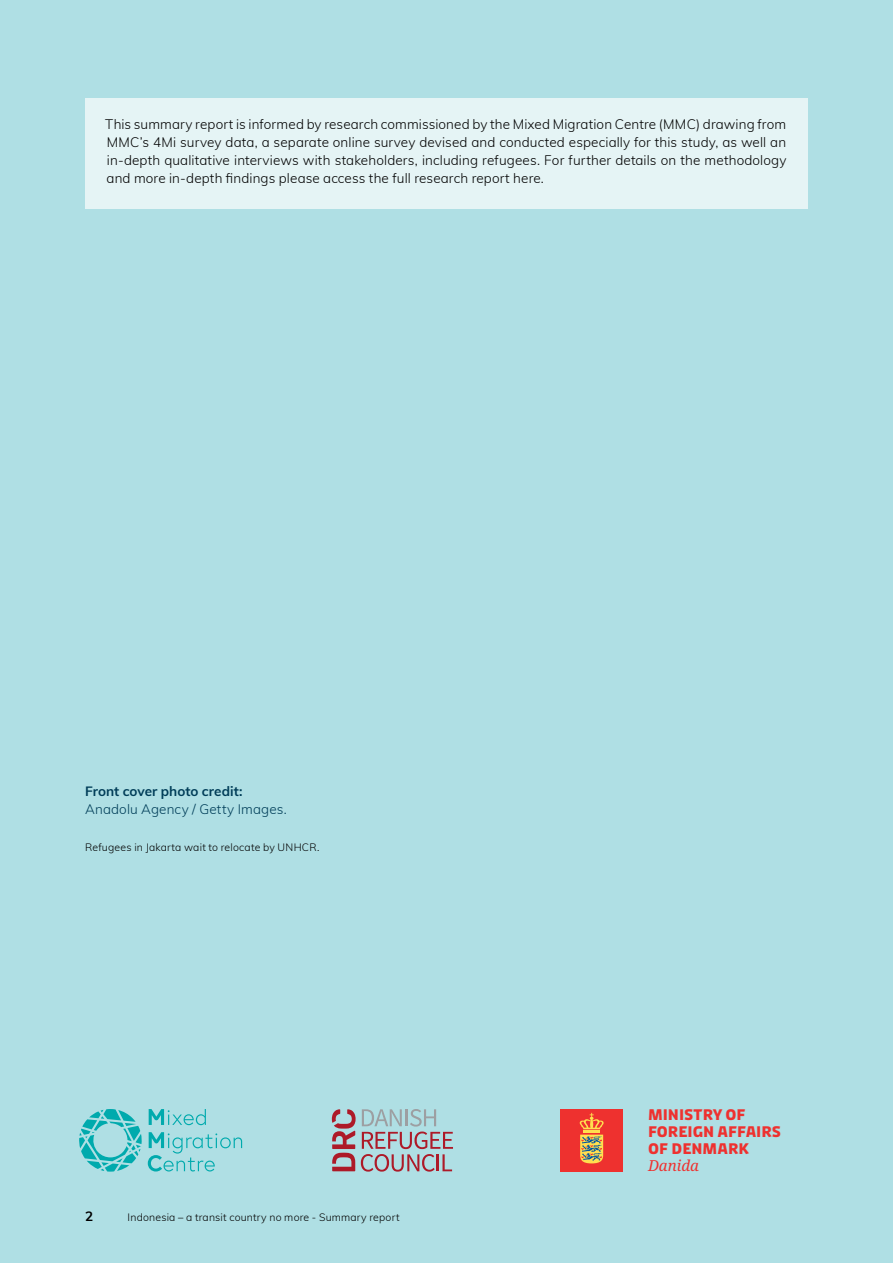
<style>
.page{position:relative;width:893px;height:1263px;background:#afdfe4}
.page>*{position:absolute;margin:0;border:0;box-sizing:border-box;transform-origin:0 0}
.t1{font:700 15.15px/16.6px "Diplomacy";color:#ee312f}
.t2{font:italic 15.15px "Noto Serif";color:#ee312f}
.t3{font:300 13.5px/18px "Muli";letter-spacing:.01em;color:#000;text-align:justify}
.t4{font:300 13.5px "Muli";letter-spacing:.01em;color:#003d58}
.t5{font:700 13.5px "Muli";color:#003d58}
.t6{font:700 13.5px "Muli";color:#000}
.t7{font:300 10.5px "Muli";letter-spacing:.02em;color:#000}
</style>
<div class="page">
<div style="left:85px;top:98px;width:723px;height:110px;background:#e5f4f5"></div>
<svg style="left:79px;top:1109px;width:63px;height:62px"></svg>
<svg style="left:149px;top:1109px;width:57px;height:16px"></svg>
<svg style="left:148px;top:1132px;width:94px;height:39px"></svg>
<svg style="left:332px;top:1109px;width:121px;height:62px"></svg>
<div style="left:560px;top:1109px;width:63px;height:62px;background:#ee312f"></div>
<svg style="left:580px;top:1113px;width:24px;height:50px"></svg>
<p class="t3" style="left:105px;top:114px;width:683px">This summary report is informed by research commissioned by the Mixed Migration Centre (MMC) drawing from MMC’s 4Mi survey data, a separate online survey devised and conducted especially for this study, as well an in-depth qualitative interviews with stakeholders, including refugees. For further details on the methodology and more in-depth findings please access the full research report here.</p>
<p class="t5" style="left:85px;top:782px;width:159px">Front cover photo credit:</p>
<p class="t4" style="left:85px;top:800px;width:203px">Anadolu Agency / Getty Images.</p>
<p class="t7" style="left:85px;top:839px;width:236px">Refugees in Jakarta wait to relocate by UNHCR.</p>
<p class="t6" style="left:85px;top:1206px;width:10px">2</p>
<p class="t7" style="left:128px;top:1210px;width:273px">Indonesia – a transit country no more - Summary report</p>
<p class="t1" style="left:648px;top:1106px;width:135px">MINISTRY OF<br>FOREIGN AFFAIRS<br>OF DENMARK</p>
<p class="t2" style="left:648px;top:1155px;width:52px">Danida</p>
</div>
